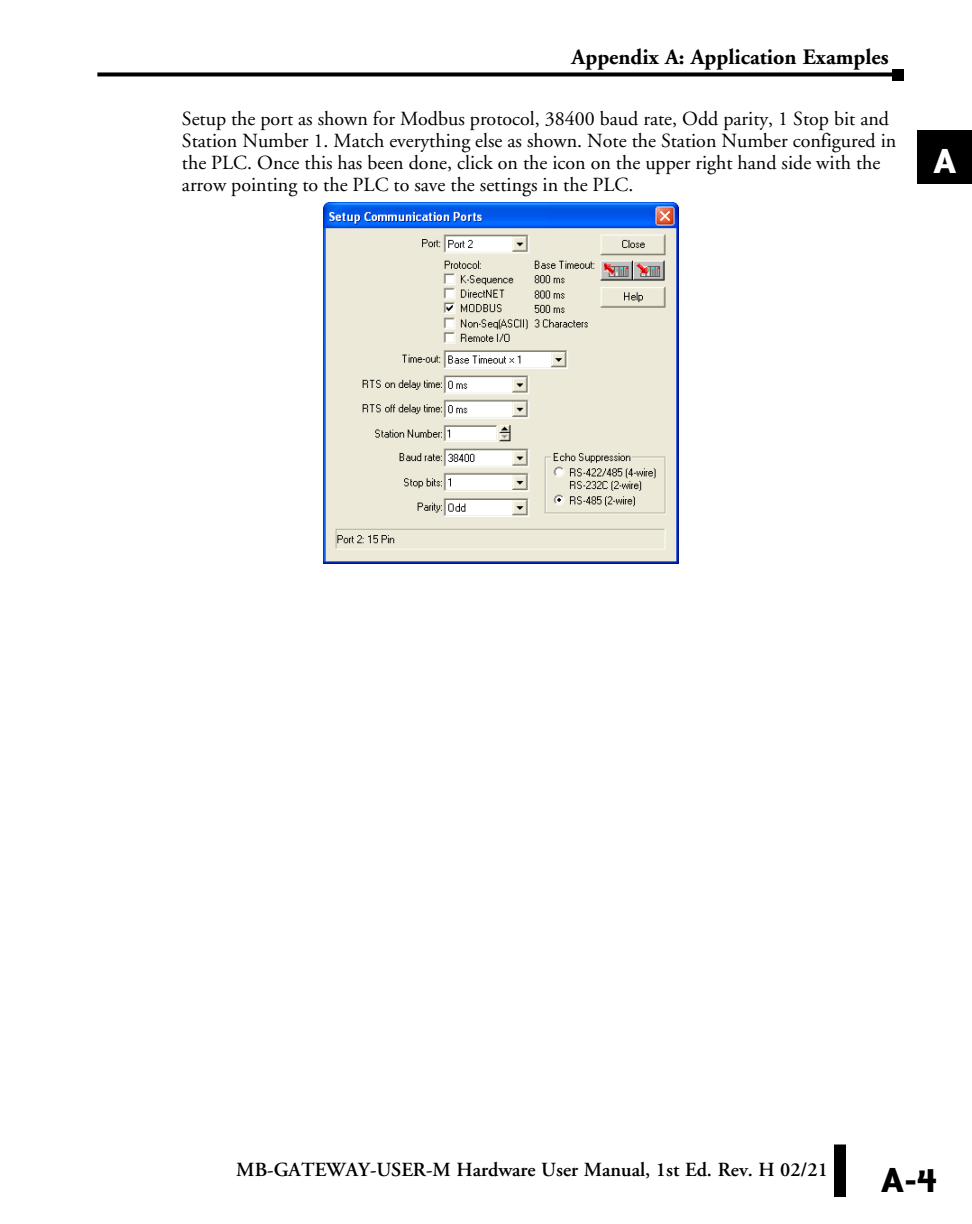
<style>
.page{position:relative;width:972px;height:1224px;background:#fff}
.page>*{position:absolute;margin:0;border:0;box-sizing:border-box;transform-origin:0 0}
.t1{font:700 40px "Bailey Sans ITC";color:#000}
.t2{font:700 40px "Bailey Sans ITC";color:#fff}
.t3{font:700 22px "Adobe Garamond";color:#000}
.Body{font:20px/22px "Adobe Garamond";color:#000}
.t4{font:600 20px "Adobe Garamond";color:#000}
</style>
<div class="page">
<div style="left:834px;top:1144px;width:12px;height:53px;background:#000"></div>
<svg style="left:97px;top:72px;width:795px;height:4px;background:#1e1e1e"></svg>
<div style="left:892px;top:69px;width:12px;height:11px;background:#000"></div>
<div style="left:918px;top:130px;width:54px;height:54px;background:#000"></div>
<img style="left:323px;top:203px;width:356px;height:361px">
<p class="t3" style="left:572px;top:45px;width:319px">Appendix A: Application Examples</p>
<p class="Body" style="left:182px;top:108px;width:716px">Setup the port as shown for Modbus protocol, 38400 baud rate, Odd parity, 1 Stop bit and Station Number 1. Match everything else as shown. Note the Station Number configured in the PLC. Once this has been done, click on the icon on the upper right hand side with the arrow pointing to the PLC to save the settings in the PLC.</p>
<h1 class="t2" style="left:934px;top:139px;width:24px">A</h1>
<p class="t4" style="left:236px;top:1158px;width:593px">MB-GATEWAY-USER-M Hardware User Manual, 1st Ed. Rev. H 02/21</p>
<h1 class="t1" style="left:881px;top:1158px;width:58px">A-4</h1>
</div>
